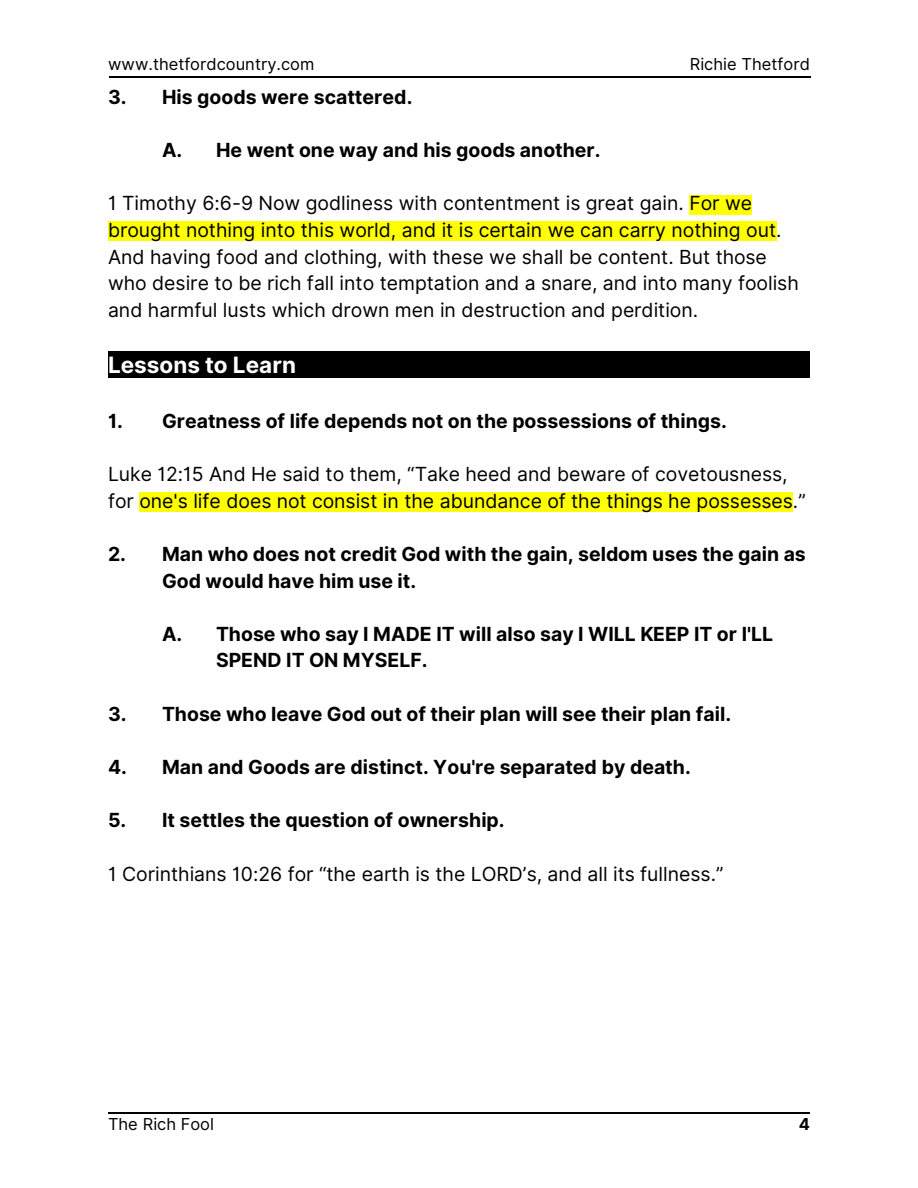
<style>
.page{position:relative;width:918px;height:1188px;background:#fff}
.page>*{position:absolute;margin:0;border:0;box-sizing:border-box;transform-origin:0 0}
.t1{font:700 22.5px "Inter";color:#fff}
.t2{font:19.5px/26.7px "Inter";color:#000}
.t3{font:700 19.5px/26.7px "Inter";color:#000}
.t4{font:16.5px "Inter";color:#000}
.t5{font:700 16.5px "Inter";color:#000}
</style>
<div class="page">
<hr style="left:109px;top:77px;width:702px;height:1px;background:#000">
<div style="left:108px;top:352px;width:702px;height:26px;background:#000"></div>
<div style="left:689px;top:195px;width:63px;height:19px;background:#ff0"></div>
<div style="left:108px;top:221px;width:668px;height:20px;background:#ff0"></div>
<div style="left:139px;top:492px;width:654px;height:19px;background:#ff0"></div>
<hr style="left:108px;top:1113px;width:702px;height:1px;background:#000">
<p class="t4" style="left:108px;top:54px;width:208px">www.thetfordcountry.com</p>
<p class="t4" style="left:690px;top:54px;width:122px">Richie Thetford</p>
<p class="t3" style="left:108px;top:83px;width:306px">3. His goods were scattered.</p>
<p class="t3" style="left:162px;top:137px;width:440px">A. He went one way and his goods another.</p>
<p class="t2" style="left:108px;top:190px;width:692px">1 Timothy 6:6-9 Now godliness with contentment is great gain. For we brought nothing into this world, and it is certain we can carry nothing out.<br>And having food and clothing, with these we shall be content. But those who desire to be rich fall into temptation and a snare, and into many foolish and harmful lusts which drown men in destruction and perdition.</p>
<p class="t1" style="left:108px;top:351px;width:190px">Lessons to Learn</p>
<p class="t3" style="left:108px;top:407px;width:620px">1. Greatness of life depends not on the possessions of things.</p>
<p class="t2" style="left:108px;top:461px;width:699px">Luke 12:15 And He said to them, “Take heed and beware of covetousness, for one's life does not consist in the abundance of the things he possesses.”</p>
<p class="t3" style="left:162px;top:540px;width:645px;text-indent:-54px">2. Man who does not credit God with the gain, seldom uses the gain as<br>God would have him use it.</p>
<p class="t3" style="left:216px;top:620px;width:559px;text-indent:-54px">A. Those who say I MADE IT will also say I WILL KEEP IT or I'LL<br>SPEND IT ON MYSELF.</p>
<p class="t3" style="left:108px;top:700px;width:625px">3. Those who leave God out of their plan will see their plan fail.</p>
<p class="t3" style="left:108px;top:754px;width:584px">4. Man and Goods are distinct. You're separated by death.</p>
<p class="t3" style="left:108px;top:807px;width:398px">5. It settles the question of ownership.</p>
<p class="t2" style="left:108px;top:860px;width:617px">1 Corinthians 10:26 for “the earth is the LORD’s, and all its fullness.”</p>
<p class="t4" style="left:108px;top:1114px;width:108px">The Rich Fool</p>
<p class="t5" style="left:799px;top:1114px;width:13px">4</p>
</div>
